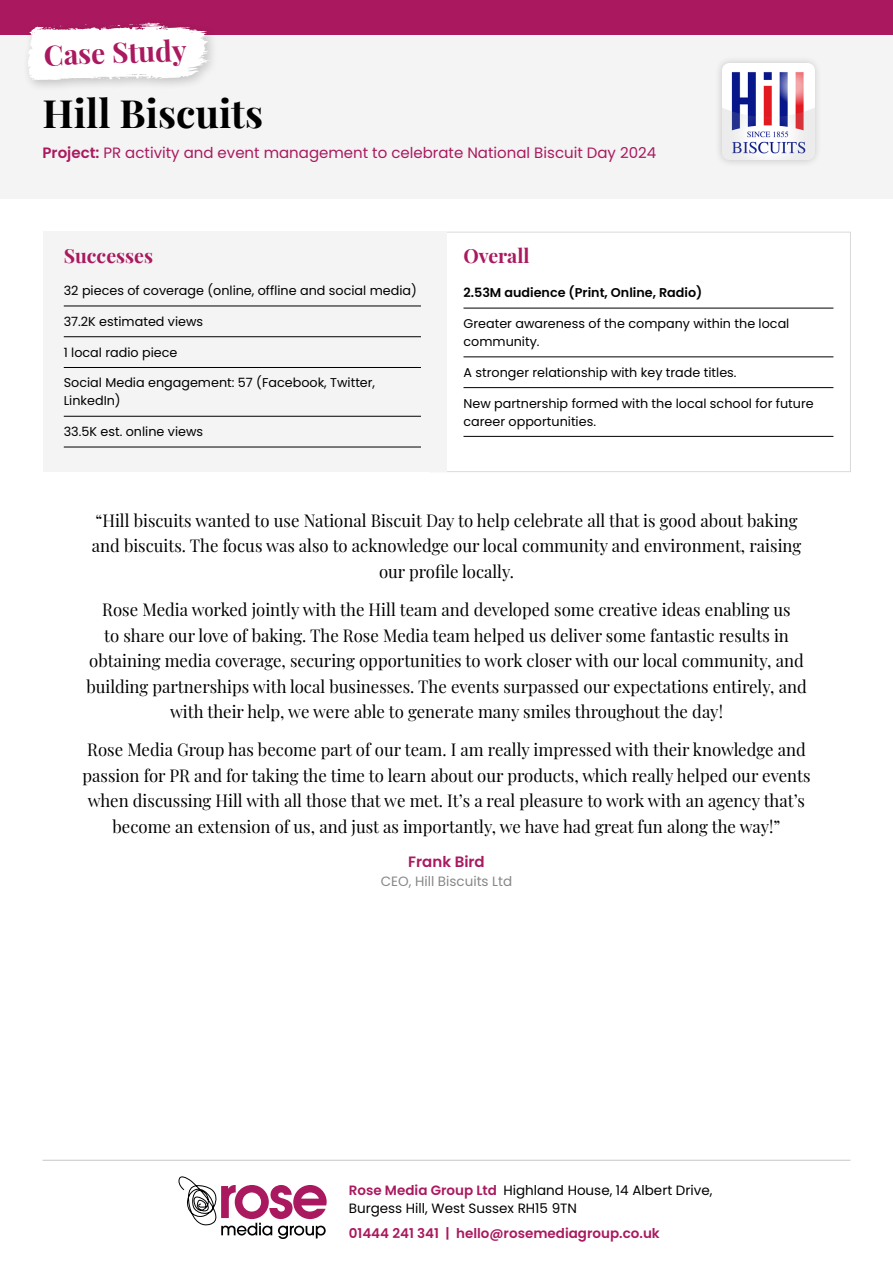
<style>
.page{position:relative;width:893px;height:1263px;background:#fff}
.page>*{position:absolute;margin:0;border:0;box-sizing:border-box;transform-origin:0 0}
.t1{font:700 39px "Playfair Display";color:#000}
.t2{font:700 28.05px "Playfair Display";color:#aa195f}
.t3{font:700 19.5px "Playfair Display";color:#aa195f}
.t4{font:17.25px/25.5px "Playfair Display";color:#000;text-align:center}
.t5{font:15px "Poppins";color:#aa195f}
.t6{font:600 15px "Poppins";color:#aa195f}
.t7{font:13.5px/18px "Poppins";color:#000}
.t8{font:600 13.5px "Poppins";color:#aa195f}
.t9{font:13.5px "Poppins";color:#878787}
.t10{font:12.75px/18px "Poppins";color:#000}
.t11{font:600 12.75px "Poppins";color:#000}
.s1{font-weight:600}
.s2{font-weight:600;color:#aa195f}
</style>
<div class="page">
<div style="left:0;top:0;width:893px;height:199px;background:#f4f4f4"></div>
<div style="left:714px;top:55px;width:109px;height:113px;background:#000;opacity:.2"></div>
<img style="left:723px;top:64px;width:91px;height:96px">
<div style="left:0;top:0;width:893px;height:34px;background:#aa195f"></div>
<svg style="left:178px;top:1176px;width:149px;height:63px"></svg>
<hr style="left:43px;top:1160px;width:807px;height:1px;background:#c6c6c6">
<div style="left:22px;top:17px;width:198px;height:75px;background:#000;opacity:.2"></div>
<svg style="left:28px;top:23px;width:183px;height:58px"></svg>
<div style="left:430px;top:232px;width:421px;height:240px;border:1px solid #dadada"></div>
<div style="left:43px;top:232px;width:403px;height:240px;background:#f4f4f4"></div>
<hr style="left:64px;top:306px;width:357px;height:1px;background:#000">
<hr style="left:64px;top:336px;width:357px;height:1px;background:#000">
<hr style="left:64px;top:367px;width:357px;height:1px;background:#000">
<hr style="left:64px;top:416px;width:357px;height:1px;background:#000">
<hr style="left:64px;top:447px;width:357px;height:1px;background:#000">
<hr style="left:463px;top:308px;width:370px;height:1px;background:#000">
<hr style="left:463px;top:357px;width:370px;height:1px;background:#000">
<hr style="left:463px;top:387px;width:370px;height:1px;background:#000">
<hr style="left:463px;top:436px;width:370px;height:1px;background:#000">
<h2 class="t2" style="left:43px;top:33px;width:144px;rotate:-2deg">Case Study</h2>
<h1 class="t1" style="left:43px;top:83px;width:222px">Hill Biscuits</h1>
<p class="t5" style="left:43px;top:144px;width:615px"><span class="s1">Project:</span> PR activity and event management to celebrate National Biscuit Day 2024</p>
<p class="t3" style="left:64px;top:241px;width:91px">Successes</p>
<p class="t3" style="left:463px;top:241px;width:68px">Overall</p>
<p class="t10" style="left:64px;top:282px;width:355px">32 pieces of coverage (online, offline and social media)</p>
<p class="t10" style="left:64px;top:312px;width:141px">37.2K estimated views</p>
<p class="t10" style="left:64px;top:343px;width:115px">1 local radio piece</p>
<p class="t10" style="left:64px;top:374px;width:313px">Social Media engagement: 57 (Facebook, Twitter,<br>LinkedIn)</p>
<p class="t10" style="left:64px;top:423px;width:141px">33.5K est. online views</p>
<p class="t11" style="left:463px;top:285px;width:240px">2.53M audience (Print, Online, Radio)</p>
<p class="t10" style="left:463px;top:315px;width:327px">Greater awareness of the company within the local community.</p>
<p class="t10" style="left:463px;top:363px;width:275px">A stronger relationship with key trade titles.</p>
<p class="t10" style="left:463px;top:394px;width:352px">New partnership formed with the local school for future career opportunities.</p>
<p class="t4" style="left:92px;top:506px;width:711px">“Hill biscuits wanted to use National Biscuit Day to help celebrate all that is good about baking and biscuits. The focus was also to acknowledge our local community and environment, raising our profile locally.</p>
<p class="t4" style="left:86px;top:595px;width:722px">Rose Media worked jointly with the Hill team and developed some creative ideas enabling us<br>to share our love of baking. The Rose Media team helped us deliver some fantastic results in obtaining media coverage, securing opportunities to work closer with our local community, and building partnerships with local businesses. The events surpassed our expectations entirely, and with their help, we were able to generate many smiles throughout the day!</p>
<p class="t4" style="left:82px;top:736px;width:730px">Rose Media Group has become part of our team. I am really impressed with their knowledge and passion for PR and for taking the time to learn about our products, which really helped our events when discussing Hill with all those that we met. It’s a real pleasure to work with an agency that’s become an extension of us, and just as importantly, we have had great fun along the way!”</p>
<p class="t6" style="left:408px;top:853px;width:78px">Frank Bird</p>
<p class="t9" style="left:381px;top:873px;width:133px">CEO, Hill Biscuits Ltd</p>
<p class="t7" style="left:349px;top:1182px;width:365px"><span class="s2">Rose Media Group Ltd</span> Highland House, 14 Albert Drive,<br>Burgess Hill, West Sussex RH15 9TN</p>
<p class="t8" style="left:349px;top:1225px;width:312px">01444 241 341 | hello@rosemediagroup.co.uk</p>
</div>
